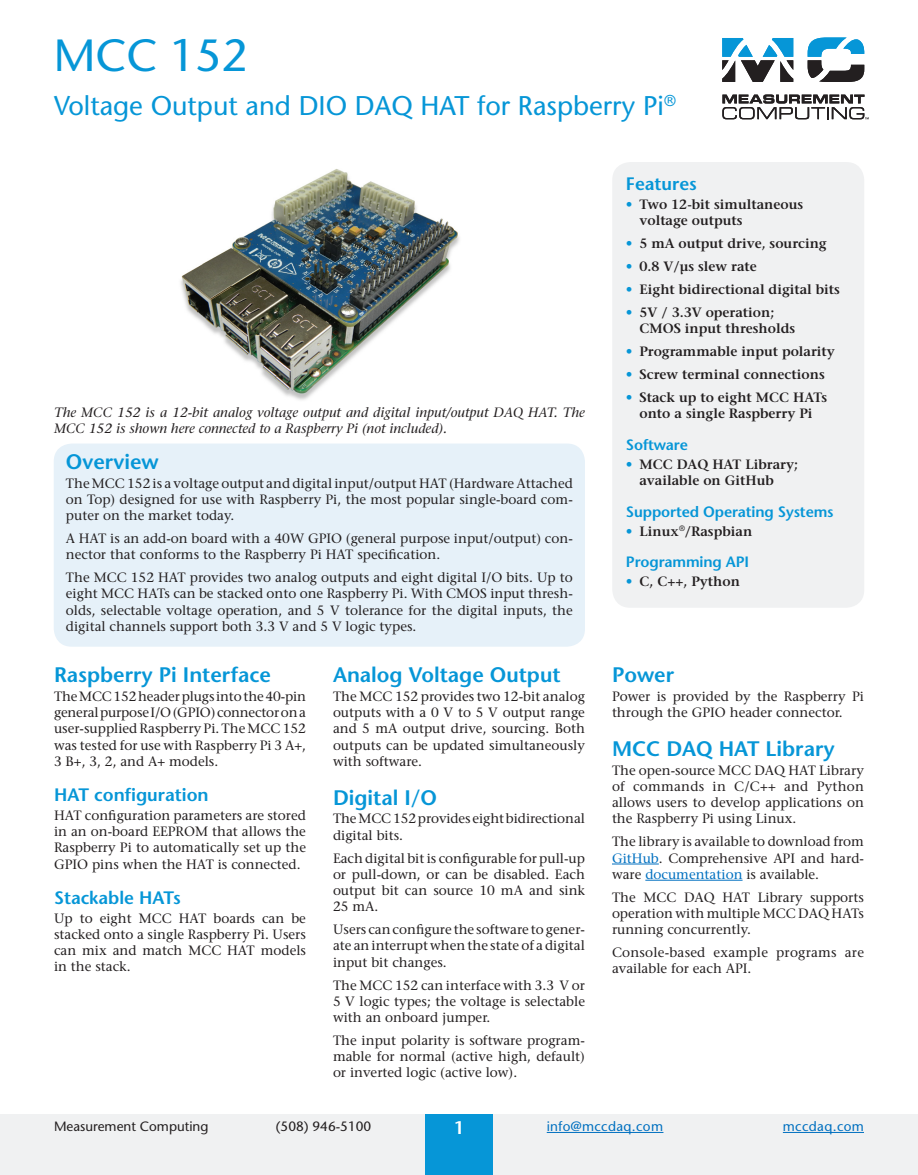
<style>
.page{position:relative;width:918px;height:1175px;background:#fff}
.page>*{position:absolute;margin:0;border:0;box-sizing:border-box;transform-origin:0 0}
.t1{font:45px "Stone Sans";color:#0696d7}
.t2{font:27px "Stone Sans";color:#0696d7}
.t3{font:600 21px "Stone Sans";color:#0696d7}
.t4{font:600 18px "Stone Sans";color:#0696d7}
.t5{font:600 18px "Stone Sans";color:#fff}
.t6{font:600 15px "Stone Sans";letter-spacing:-.01em;color:#0696d7}
.t7{font:13.5px/16.2px "Stone Serif";color:#231f20;text-align:justify}
.t8{font:600 13.5px/16.2px "Stone Serif";color:#231f20}
.t9{font:italic 13.5px/16.2px "Stone Serif";color:#231f20}
.t10{font:13.5px "Stone Sans";color:#231f20}
.t11{font:13.5px "Stone Sans";letter-spacing:.025em;color:#0070c0}
.s1{color:#0696d7}
.s2{color:#0070c0}
</style>
<div class="page">
<div style="left:0;top:1114px;width:918px;height:60px;background:#f0f1f2"></div>
<div style="left:425px;top:1114px;width:68px;height:60px;background:#0696d7"></div>
<hr style="left:547px;top:1132px;width:116px;height:1px;background:#0070c0">
<hr style="left:783px;top:1132px;width:81px;height:1px;background:#0070c0">
<svg style="left:722px;top:94px;width:147px;height:25px"></svg>
<svg style="left:722px;top:38px;width:71px;height:44px"></svg>
<svg style="left:808px;top:38px;width:56px;height:44px"></svg>
<img style="left:180px;top:169px;width:279px;height:231px">
<div style="left:612px;top:162px;width:252px;height:446px;background:#f0f1f2;border-radius:18px"></div>
<div style="left:54px;top:443px;width:531px;height:203px;background:#e6f1f9;border-radius:18px"></div>
<hr style="left:612px;top:863px;width:47px;height:1px;background:#0070c0">
<hr style="left:645px;top:880px;width:98px;height:1px;background:#0070c0">
<h1 class="t1" style="left:54px;top:29px;width:195px">MCC 152</h1>
<h2 class="t2" style="left:54px;top:89px;width:623px">Voltage Output and DIO DAQ HAT for Raspberry Pi<sup>®</sup></h2>
<p class="t9" style="left:54px;top:404px;width:533px">The MCC 152 is a 12-bit analog voltage output and digital input/output DAQ HAT. The<br>MCC 152 is shown here connected to a Raspberry Pi (not included).</p>
<h3 class="t3" style="left:66px;top:449px;width:94px">Overview</h3>
<p class="t7" style="left:66px;top:475px;width:508px">The MCC 152 is a voltage output and digital input/output HAT (Hardware Attached on Top) designed for use with Raspberry Pi, the most popular single-board com&shy;puter on the market today.</p>
<p class="t7" style="left:66px;top:530px;width:508px">A HAT is an add-on board with a 40W GPIO (general purpose input/output) con&shy;nector that conforms to the Raspberry Pi HAT specification.</p>
<p class="t7" style="left:66px;top:569px;width:508px">The MCC 152 HAT provides two analog outputs and eight digital I/O bits. Up to eight MCC HATs can be stacked onto one Raspberry Pi. With CMOS input thresh&shy;olds, selectable voltage operation, and 5 V tolerance for the digital inputs, the digital channels support both 3.3 V and 5 V logic types.</p>
<h3 class="t3" style="left:54px;top:662px;width:218px">Raspberry Pi Interface</h3>
<p class="t7" style="left:54px;top:688px;width:254px">The MCC 152 header plugs into the 40-pin general purpose I/O (GPIO) connector on a user-supplied Raspberry Pi. The MCC 152 was tested for use with Raspberry Pi 3 A+, 3 B+, 3, 2, and A+ models.</p>
<h3 class="t4" style="left:54px;top:784px;width:156px">HAT configuration</h3>
<p class="t7" style="left:54px;top:807px;width:254px">HAT configuration parameters are stored in an on-board EEPROM that allows the Raspberry Pi to automatically set up the GPIO pins when the HAT is connected.</p>
<h3 class="t4" style="left:54px;top:886px;width:128px">Stackable HATs</h3>
<p class="t7" style="left:54px;top:909px;width:254px">Up to eight MCC HAT boards can be stacked onto a single Raspberry Pi. Users can mix and match MCC HAT models in the stack.</p>
<h3 class="t3" style="left:333px;top:662px;width:229px">Analog Voltage Output</h3>
<p class="t7" style="left:333px;top:688px;width:253px">The MCC 152 provides two 12-bit analog outputs with a 0 V to 5 V output range and 5 mA output drive, sourcing. Both outputs can be updated simultaneously with software.</p>
<h3 class="t3" style="left:333px;top:784px;width:106px">Digital I/O</h3>
<p class="t7" style="left:333px;top:810px;width:253px">The MCC 152 provides eight bidirectional digital bits.</p>
<p class="t7" style="left:333px;top:850px;width:254px">Each digital bit is configurable for pull-up or pull-down, or can be disabled. Each output bit can source 10 mA and sink 25 mA.</p>
<p class="t7" style="left:333px;top:921px;width:254px">Users can configure the software to gener&shy;ate an interrupt when the state of a digital input bit changes.</p>
<p class="t7" style="left:333px;top:976px;width:254px">The MCC 152 can interface with 3.3 V or 5 V logic types; the voltage is selectable with an onboard jumper.</p>
<p class="t7" style="left:333px;top:1032px;width:254px">The input polarity is software program&shy;mable for normal (active high, default) or inverted logic (active low).</p>
<h3 class="t4" style="left:626px;top:173px;width:73px">Features</h3>
<p class="t8" style="left:639px;top:196px;width:165px;text-indent:-14px"><span class="s1">•</span> Two 12-bit simultaneous voltage outputs</p>
<p class="t8" style="left:626px;top:235px;width:202px"><span class="s1">•</span> 5 mA output drive, sourcing</p>
<p class="t8" style="left:626px;top:258px;width:132px"><span class="s1">•</span> 0.8 V/µs slew rate</p>
<p class="t8" style="left:626px;top:281px;width:216px"><span class="s1">•</span> Eight bidirectional digital bits</p>
<p class="t8" style="left:639px;top:304px;width:157px;text-indent:-14px"><span class="s1">•</span> 5V / 3.3V operation;<br>CMOS input thresholds</p>
<p class="t8" style="left:626px;top:343px;width:210px"><span class="s1">•</span> Programmable input polarity</p>
<p class="t8" style="left:626px;top:366px;width:200px"><span class="s1">•</span> Screw terminal connections</p>
<p class="t8" style="left:626px;top:389px;width:203px;text-align:center"><span class="s1">•</span> Stack up to eight MCC HATs onto a single Raspberry Pi</p>
<p class="t6" style="left:626px;top:436px;width:64px">Software</p>
<p class="t8" style="left:639px;top:456px;width:160px;text-indent:-14px"><span class="s1">•</span> MCC DAQ HAT Library; available on GitHub</p>
<p class="t6" style="left:626px;top:502px;width:209px">Supported Operating Systems</p>
<p class="t8" style="left:626px;top:523px;width:128px"><span class="s1">•</span> Linux<sup>®</sup>/Raspbian</p>
<p class="t6" style="left:626px;top:553px;width:125px">Programming API</p>
<p class="t8" style="left:626px;top:573px;width:116px"><span class="s1">•</span> C, C++, Python</p>
<h3 class="t3" style="left:612px;top:662px;width:64px">Power</h3>
<p class="t7" style="left:612px;top:688px;width:254px">Power is provided by the Raspberry Pi through the GPIO header connector.</p>
<h3 class="t3" style="left:612px;top:736px;width:224px">MCC DAQ HAT Library</h3>
<p class="t7" style="left:612px;top:762px;width:254px">The open-source MCC DAQ HAT Library of commands in C/C++ and Python allows users to develop applications on the Raspberry Pi using Linux.</p>
<p class="t7" style="left:612px;top:833px;width:254px">The library is available to download from <span class="s2">GitHub</span>. Comprehensive API and hard&shy;ware <span class="s2">documentation</span> is available.</p>
<p class="t7" style="left:612px;top:889px;width:254px">The MCC DAQ HAT Library supports operation with multiple MCC DAQ HATs running concurrently.</p>
<p class="t7" style="left:612px;top:944px;width:254px">Console-based example programs are available for each API.</p>
<p class="t10" style="left:54px;top:1118px;width:156px">Measurement Computing</p>
<p class="t10" style="left:276px;top:1118px;width:97px">(508) 946-5100</p>
<h3 class="t5" style="left:454px;top:1117px;width:12px">1</h3>
<p class="t11" style="left:547px;top:1118px;width:118px">info@mccdaq.com</p>
<p class="t11" style="left:783px;top:1118px;width:83px">mccdaq.com</p>
</div>
